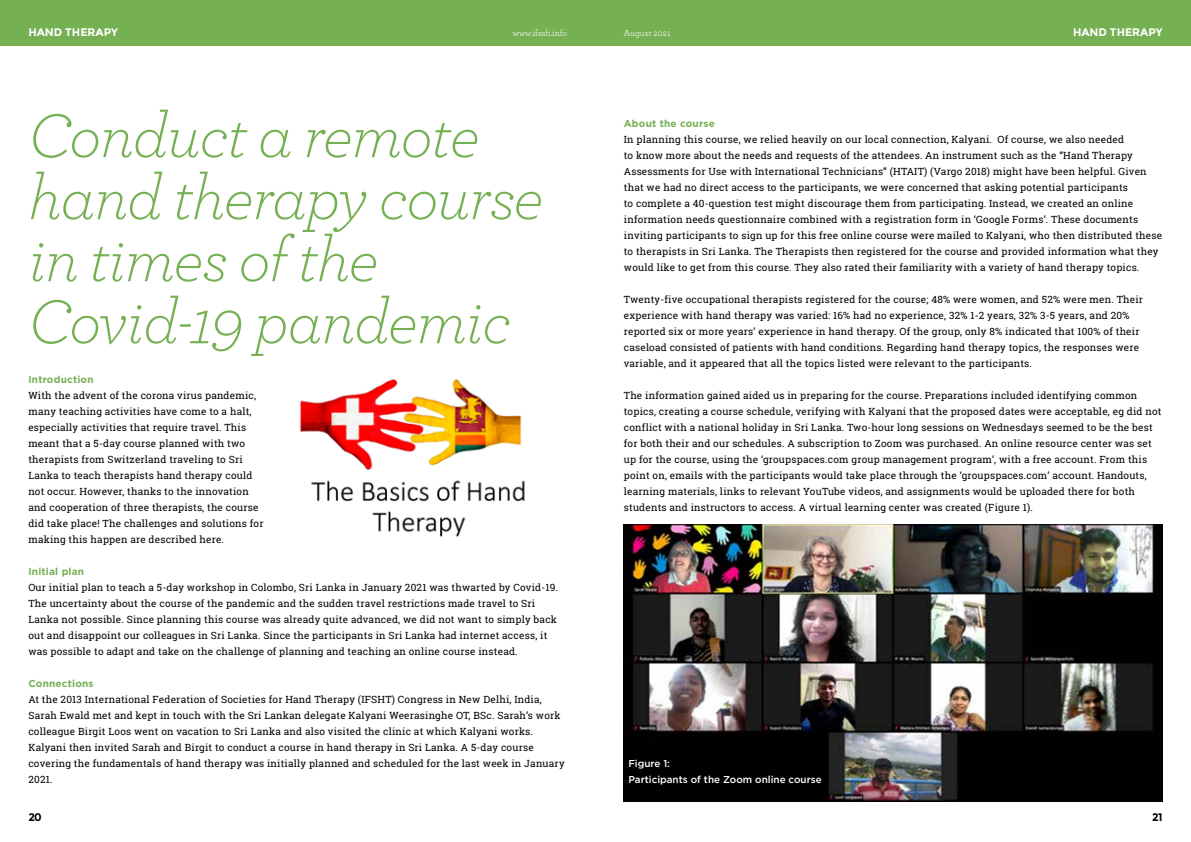
<style>
.page{position:relative;width:1191px;height:842px;background:#fff}
.page>*{position:absolute;margin:0;border:0;box-sizing:border-box;transform-origin:0 0}
.t1{font:italic 300 65px/62px "Archer Pro";letter-spacing:-.02em;color:#75b052}
.t2{font:700 11px "Montserrat";color:#fff}
.t3{font:700 11px "Montserrat";color:#000}
.t4{font:10px/16px "Roboto Slab";letter-spacing:.02em;color:#000}
.t5{font:700 10px "Gotham";letter-spacing:.02em;color:#75b052}
.t6{font:500 10px/16px "Gotham";color:#fff}
.t7{font:9px "Archer Pro";color:#fff}
</style>
<div class="page">
<div style="left:0;top:0;width:595px;height:45px;background:#75b052"></div>
<img style="left:300px;top:379px;width:225px;height:158px">
<div style="left:595px;top:0;width:596px;height:45px;background:#75b052"></div>
<img style="left:624px;top:525px;width:538px;height:276px">
<p class="t2" style="left:28px;top:26px;width:91px">HAND THERAPY</p>
<p class="t7" style="left:513px;top:26px;width:56px">www.ifssh.info</p>
<p class="t7" style="left:624px;top:26px;width:48px">August 2021</p>
<p class="t2" style="left:1073px;top:26px;width:91px">HAND THERAPY</p>
<h1 class="t1" style="left:28px;top:101px;width:516px">Conduct a remote hand therapy course in times of the<br>Covid-19 pandemic</h1>
<p class="t5" style="left:28px;top:373px;width:67px">Introduction</p>
<p class="t4" style="left:28px;top:387px;width:237px">With the advent of the corona virus pandemic, many teaching activities have come to a halt, especially activities that require travel. This meant that a 5-day course planned with two therapists from Switzerland traveling to Sri Lanka to teach therapists hand therapy could not occur. However, thanks to the innovation and cooperation of three therapists, the course did take place! The challenges and solutions for making this happen are described here.</p>
<p class="t5" style="left:28px;top:565px;width:57px">Initial plan</p>
<p class="t4" style="left:28px;top:579px;width:531px">Our initial plan to teach a 5-day workshop in Colombo, Sri Lanka in January 2021 was thwarted by Covid-19.<br>The uncertainty about the course of the pandemic and the sudden travel restrictions made travel to Sri Lanka not possible. Since planning this course was already quite advanced, we did not want to simply back out and disappoint our colleagues in Sri Lanka. Since the participants in Sri Lanka had internet access, it was possible to adapt and take on the challenge of planning and teaching an online course instead.</p>
<p class="t5" style="left:28px;top:677px;width:67px">Connections</p>
<p class="t4" style="left:28px;top:691px;width:538px">At the 2013 International Federation of Societies for Hand Therapy (IFSHT) Congress in New Delhi, India, Sarah Ewald met and kept in touch with the Sri Lankan delegate Kalyani Weerasinghe OT, BSc. Sarah’s work colleague Birgit Loos went on vacation to Sri Lanka and also visited the clinic at which Kalyani works.<br>Kalyani then invited Sarah and Birgit to conduct a course in hand therapy in Sri Lanka. A 5-day course covering the fundamentals of hand therapy was initially planned and scheduled for the last week in January 2021.</p>
<p class="t5" style="left:624px;top:117px;width:92px">About the course</p>
<p class="t4" style="left:624px;top:131px;width:540px">In planning this course, we relied heavily on our local connection, Kalyani. Of course, we also needed<br>to know more about the needs and requests of the attendees. An instrument such as the “Hand Therapy Assessments for Use with International Technicians” (HTAIT) (Vargo 2018) might have been helpful. Given that we had no direct access to the participants, we were concerned that asking potential participants<br>to complete a 40-question test might discourage them from participating. Instead, we created an online information needs questionnaire combined with a registration form in ‘Google Forms’. These documents inviting participants to sign up for this free online course were mailed to Kalyani, who then distributed these to therapists in Sri Lanka. The Therapists then registered for the course and provided information what they would like to get from this course. They also rated their familiarity with a variety of hand therapy topics.</p>
<p class="t4" style="left:624px;top:291px;width:520px">Twenty-five occupational therapists registered for the course; 48% were women, and 52% were men. Their experience with hand therapy was varied: 16% had no experience, 32% 1-2 years, 32% 3-5 years, and 20% reported six or more years’ experience in hand therapy. Of the group, only 8% indicated that 100% of their caseload consisted of patients with hand conditions. Regarding hand therapy topics, the responses were variable, and it appeared that all the topics listed were relevant to the participants.</p>
<p class="t4" style="left:624px;top:387px;width:539px">The information gained aided us in preparing for the course. Preparations included identifying common topics, creating a course schedule, verifying with Kalyani that the proposed dates were acceptable, eg did not conflict with a national holiday in Sri Lanka. Two-hour long sessions on Wednesdays seemed to be the best for both their and our schedules. A subscription to Zoom was purchased. An online resource center was set up for the course, using the ‘groupspaces.com group management program’, with a free account. From this point on, emails with the participants would take place through the ‘groupspaces.com’ account. Handouts, learning materials, links to relevant YouTube videos, and assignments would be uploaded there for both students and instructors to access. A virtual learning center was created (Figure 1).</p>
<p class="t6" style="left:628px;top:756px;width:195px">Figure 1:<br>Participants of the Zoom online course</p>
<p class="t3" style="left:28px;top:811px;width:15px">20</p>
<p class="t3" style="left:1152px;top:811px;width:12px">21</p>
</div>
